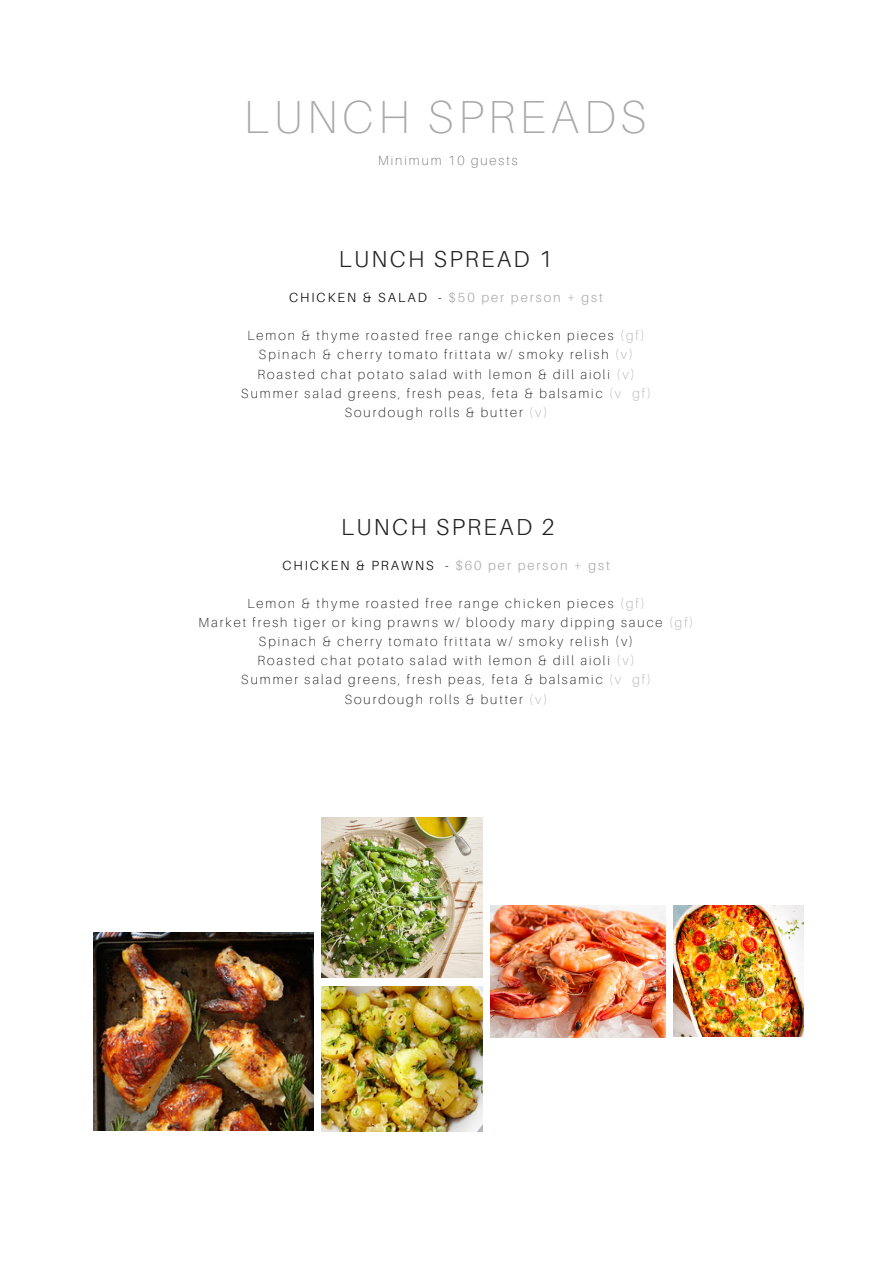
<style>
.page{position:relative;width:893px;height:1264px;background:#fff}
.page>*{position:absolute;margin:0;border:0;box-sizing:border-box;transform-origin:0 0}
.t1{font:100 46.35px "Aileron";letter-spacing:.1em;color:#a8a8a8}
.t2{font:300 23.1px "Aileron";letter-spacing:.1em;color:#222}
.t3{font:100 13.2px "Aileron";letter-spacing:.15em;color:#000}
.t4{font:300 13.2px "Aileron";letter-spacing:.15em;color:#a8a8a8}
.t5{font:100 13.2px "Aileron";letter-spacing:.15em;color:#666}
.s1{color:#000}
.s2{color:#a8a8a8}
</style>
<div class="page">
<img style="left:93px;top:932px;width:221px;height:198px">
<img style="left:321px;top:817px;width:161px;height:161px">
<img style="left:321px;top:986px;width:161px;height:145px">
<img style="left:490px;top:905px;width:175px;height:132px">
<img style="left:673px;top:905px;width:130px;height:131px">
<p class="t1" style="left:244px;top:88px;width:404px">LUNCH SPREADS</p>
<p class="t5" style="left:378px;top:152px;width:141px">Minimum 10 guests</p>
<p class="t2" style="left:339px;top:245px;width:215px">LUNCH SPREAD 1</p>
<p class="t4" style="left:289px;top:289px;width:315px"><span class="s1">CHICKEN &amp; SALAD -</span> $50 per person + gst</p>
<p class="t3" style="left:247px;top:327px;width:399px">Lemon &amp; thyme roasted free range chicken pieces <span class="s2">(gf)</span></p>
<p class="t3" style="left:259px;top:346px;width:376px">Spinach &amp; cherry tomato frittata w/ smoky relish <span class="s2">(v)</span></p>
<p class="t3" style="left:257px;top:366px;width:378px">Roasted chat potato salad with lemon &amp; dill aioli <span class="s2">(v)</span></p>
<p class="t3" style="left:241px;top:385px;width:411px">Summer salad greens, fresh peas, feta &amp; balsamic <span class="s2">(v gf)</span></p>
<p class="t3" style="left:344px;top:404px;width:204px">Sourdough rolls &amp; butter <span class="s2">(v)</span></p>
<p class="t2" style="left:341px;top:512px;width:215px">LUNCH SPREAD 2</p>
<p class="t4" style="left:282px;top:557px;width:329px"><span class="s1">CHICKEN &amp; PRAWNS -</span> $60 per person + gst</p>
<p class="t3" style="left:247px;top:595px;width:399px">Lemon &amp; thyme roasted free range chicken pieces <span class="s2">(gf)</span></p>
<p class="t3" style="left:198px;top:614px;width:496px">Market fresh tiger or king prawns w/ bloody mary dipping sauce <span class="s2">(gf)</span></p>
<p class="t3" style="left:259px;top:633px;width:376px">Spinach &amp; cherry tomato frittata w/ smoky relish (v)</p>
<p class="t3" style="left:257px;top:652px;width:378px">Roasted chat potato salad with lemon &amp; dill aioli <span class="s2">(v)</span></p>
<p class="t3" style="left:241px;top:671px;width:411px">Summer salad greens, fresh peas, feta &amp; balsamic <span class="s2">(v gf)</span></p>
<p class="t3" style="left:344px;top:690px;width:204px">Sourdough rolls &amp; butter <span class="s2">(v)</span></p>
</div>
